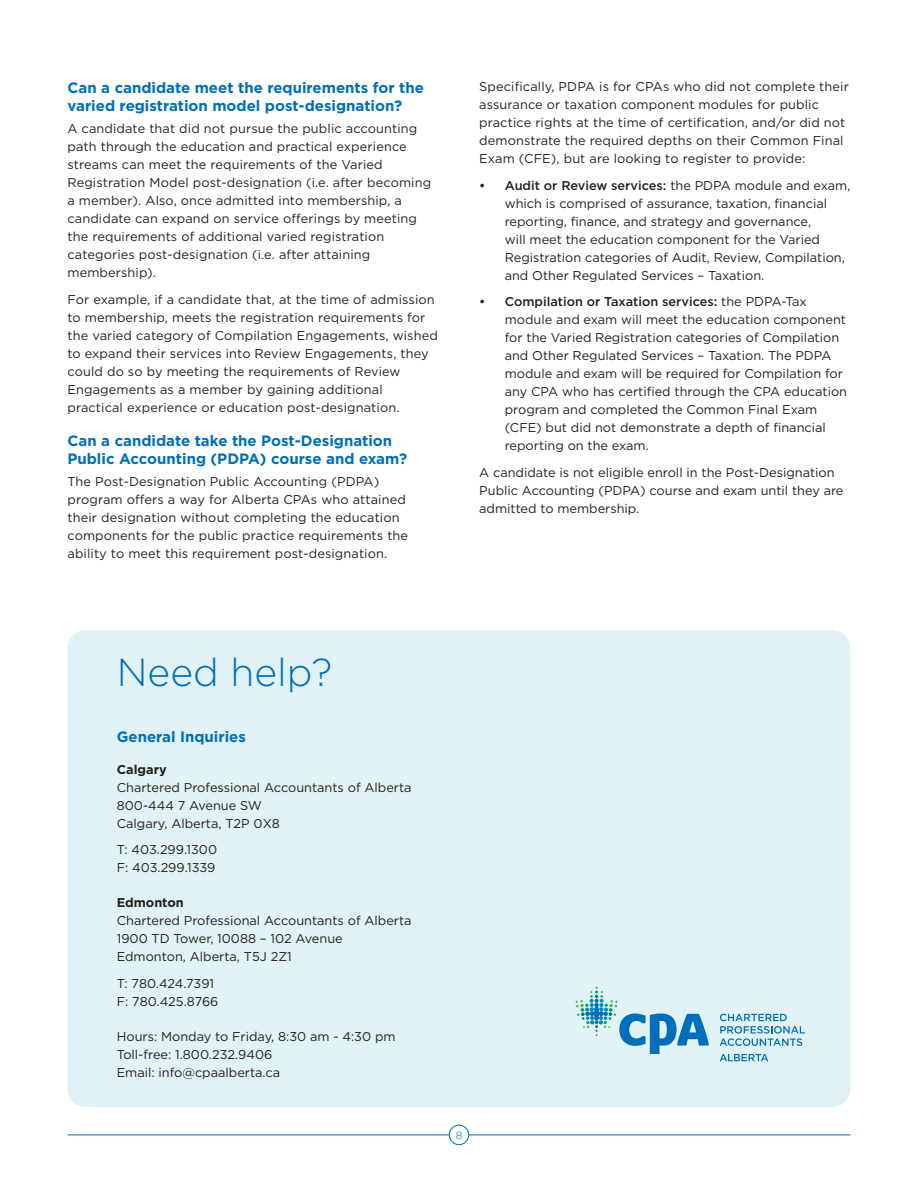
<style>
.page{position:relative;width:918px;height:1188px;background:#fff}
.page>*{position:absolute;margin:0;border:0;box-sizing:border-box;transform-origin:0 0}
.Headline{font:300 39px "Gotham";color:#006fba}
.Subhead_2{font:700 15px/18px "Gotham";color:#006fba}
.Body{font:12.75px/18px "Gotham";color:#231f20}
.Subhead_3{font:700 12.75px "Gotham";color:#231f20}
.t1{font:300 10.5px "Gotham";color:#006fba}
.s1{font-weight:500}
</style>
<div class="page">
<hr style="left:68px;top:1135px;width:782px;height:1px;background:#006fba">
<div style="left:449px;top:1125px;width:20px;height:20px;background:#fff;border-radius:50%"></div>
<div style="left:449px;top:1125px;width:20px;height:20px;border:1px solid #006fba;border-radius:50%"></div>
<div style="left:68px;top:630px;width:782px;height:477px;background:#e0f2f5;border-radius:18px"></div>
<svg style="left:720px;top:1014px;width:85px;height:32px"></svg>
<svg style="left:576px;top:987px;width:133px;height:67px"></svg>
<svg style="left:720px;top:1054px;width:48px;height:7px"></svg>
<p class="Subhead_2" style="left:68px;top:79px;width:358px">Can a candidate meet the requirements for the varied registration model post-designation?</p>
<p class="Body" style="left:68px;top:120px;width:365px">A candidate that did not pursue the public accounting path through the education and practical experience streams can meet the requirements of the Varied Registration Model post-designation (i.e. after becoming a member). Also, once admitted into membership, a candidate can expand on service offerings by meeting the requirements of additional varied registration categories post-designation (i.e. after attaining membership).</p>
<p class="Body" style="left:68px;top:290px;width:372px">For example, if a candidate that, at the time of admission to membership, meets the registration requirements for the varied category of Compilation Engagements, wished to expand their services into Review Engagements, they could do so by meeting the requirements of Review Engagements as a member by gaining additional practical experience or education post-designation.</p>
<p class="Subhead_2" style="left:68px;top:431px;width:341px">Can a candidate take the Post-Designation<br>Public Accounting (PDPA) course and exam?</p>
<p class="Body" style="left:68px;top:472px;width:342px">The Post-Designation Public Accounting (PDPA) program offers a way for Alberta CPAs who attained their designation without completing the education components for the public practice requirements the ability to meet this requirement post-designation.</p>
<p class="Body" style="left:479px;top:77px;width:371px">Specifically, PDPA is for CPAs who did not complete their assurance or taxation component modules for public practice rights at the time of certification, and/or did not demonstrate the required depths on their Common Final Exam (CFE), but are looking to register to provide:</p>
<p class="Body" style="left:505px;top:176px;width:347px;text-indent:-26px"><span class="s1">• Audit or Review services:</span> the PDPA module and exam, which is comprised of assurance, taxation, financial reporting, finance, and strategy and governance,<br>will meet the education component for the Varied Registration categories of Audit, Review, Compilation, and Other Regulated Services – Taxation.</p>
<p class="Body" style="left:505px;top:293px;width:344px;text-indent:-26px"><span class="s1">• Compilation or Taxation services:</span> the PDPA-Tax module and exam will meet the education component for the Varied Registration categories of Compilation and Other Regulated Services – Taxation. The PDPA module and exam will be required for Compilation for any CPA who has certified through the CPA education program and completed the Common Final Exam (CFE) but did not demonstrate a depth of financial reporting on the exam.</p>
<p class="Body" style="left:479px;top:463px;width:366px">A candidate is not eligible enroll in the Post-Designation<br>Public Accounting (PDPA) course and exam until they are admitted to membership.</p>
<p class="Headline" style="left:117px;top:648px;width:217px">Need help?</p>
<p class="Subhead_2" style="left:117px;top:728px;width:131px">General Inquiries</p>
<p class="Subhead_3" style="left:117px;top:761px;width:51px">Calgary</p>
<p class="Body" style="left:117px;top:778px;width:296px">Chartered Professional Accountants of Alberta</p>
<p class="Body" style="left:117px;top:796px;width:147px">800-444 7 Avenue SW</p>
<p class="Body" style="left:117px;top:814px;width:165px">Calgary, Alberta, T2P 0X8</p>
<p class="Body" style="left:117px;top:840px;width:102px">T: 403.299.1300</p>
<p class="Body" style="left:117px;top:858px;width:100px">F: 403.299.1339</p>
<p class="Subhead_3" style="left:117px;top:894px;width:69px">Edmonton</p>
<p class="Body" style="left:117px;top:912px;width:296px">Chartered Professional Accountants of Alberta</p>
<p class="Body" style="left:117px;top:930px;width:227px">1900 TD Tower, 10088 – 102 Avenue</p>
<p class="Body" style="left:117px;top:948px;width:177px">Edmonton, Alberta, T5J 2Z1</p>
<p class="Body" style="left:117px;top:974px;width:99px">T: 780.424.7391</p>
<p class="Body" style="left:117px;top:992px;width:103px">F: 780.425.8766</p>
<p class="Body" style="left:117px;top:1028px;width:280px">Hours: Monday to Friday, 8:30 am - 4:30 pm</p>
<p class="Body" style="left:117px;top:1046px;width:157px">Toll-free: 1.800.232.9406</p>
<p class="Body" style="left:117px;top:1064px;width:165px">Email: info@cpaalberta.ca</p>
<p class="t1" style="left:456px;top:1129px;width:8px">8</p>
</div>
